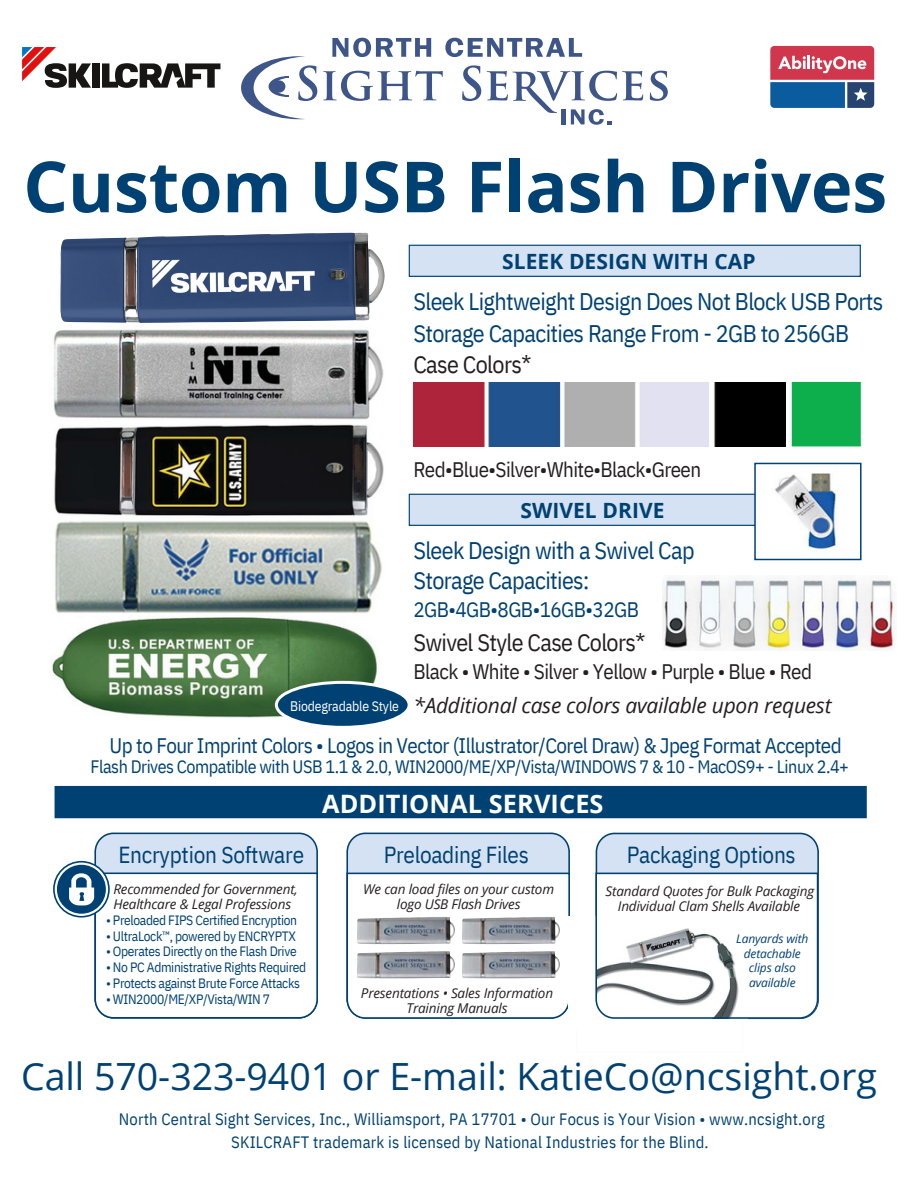
<style>
.page{position:relative;width:918px;height:1188px;background:#fff}
.page>*{position:absolute;margin:0;border:0;box-sizing:border-box;transform-origin:0 0}
.t1{font:700 70.65px "Open Sans";letter-spacing:-.005em;color:#004173}
.t2{font:37.5px "Open Sans";color:#004173}
.t3{font:700 25.35px "Open Sans";letter-spacing:.005em;color:#fff}
.t4{font:24px/30.3px "IBM Plex Sans Cond";letter-spacing:-.025em;color:#004173}
.t5{font:24px "IBM Plex Sans Cond";letter-spacing:-.025em;color:#231f20}
.t6{font:23.1px "IBM Plex Sans Cond";letter-spacing:-.015em;color:#004173}
.t7{font:21px "IBM Plex Sans Cond";letter-spacing:-.025em;color:#004173}
.t8{font:21px "IBM Plex Sans Cond";letter-spacing:-.025em;color:#231f20}
.t9{font:italic 21px "Open Sans";letter-spacing:-.015em;color:#231f20}
.t10{font:700 21px "Open Sans";letter-spacing:.005em;color:#004173}
.t11{font:18px "IBM Plex Sans Cond";letter-spacing:-.025em;color:#004173}
.t12{font:16.5px/22.5px "IBM Plex Sans Cond";letter-spacing:.01em;color:#004173;text-align:center}
.t13{font:13.8px "IBM Plex Sans Cond";letter-spacing:-.015em;color:#fff}
.t14{font:italic 13.5px/14.7px "Open Sans";letter-spacing:-.015em;color:#231f20;text-align:center}
.t15{font:13.5px "IBM Plex Sans Cond";letter-spacing:-.025em;color:#004173}
.t16{font:italic 12px/14.7px "Open Sans";letter-spacing:-.01em;color:#004173;text-align:center}
</style>
<div class="page">
<img style="left:52px;top:329px;width:332px;height:389px">
<div style="left:55px;top:786px;width:812px;height:32px;background:#004173"></div>
<svg style="left:409px;top:245px;width:452px;height:32px;background:#c5d7ea"></svg>
<svg style="left:770px;top:46px;width:105px;height:62px;background:#8c6183"></svg>
<img style="left:413px;top:382px;width:372px;height:64px">
<svg style="left:54px;top:862px;width:55px;height:55px"></svg>
<div style="left:57px;top:865px;width:49px;height:49px;background:#004173;border-radius:50%"></div>
<svg style="left:69px;top:833px;width:249px;height:186px"></svg>
<svg style="left:275px;top:681px;width:133px;height:45px"></svg>
<svg style="left:409px;top:463px;width:453px;height:97px"></svg>
<div style="left:792px;top:382px;width:69px;height:64px;background:#0caf4b"></div>
<img style="left:662px;top:577px;width:233px;height:74px">
<img style="left:769px;top:467px;width:77px;height:88px">
<div style="left:92px;top:63px;width:8px;height:25px;background:#171615"></div>
<svg style="left:22px;top:47px;width:69px;height:41px"></svg>
<svg style="left:102px;top:63px;width:119px;height:25px"></svg>
<svg style="left:332px;top:38px;width:99px;height:19px"></svg>
<svg style="left:445px;top:38px;width:137px;height:19px"></svg>
<svg style="left:323px;top:71px;width:120px;height:30px"></svg>
<svg style="left:462px;top:65px;width:19px;height:36px"></svg>
<svg style="left:650px;top:71px;width:18px;height:30px"></svg>
<svg style="left:487px;top:71px;width:156px;height:54px"></svg>
<svg style="left:241px;top:56px;width:76px;height:63px"></svg>
<img style="left:60px;top:233px;width:325px;height:90px">
<svg style="left:346px;top:833px;width:224px;height:186px"></svg>
<img style="left:569px;top:917px;width:1px;height:102px">
<svg style="left:595px;top:833px;width:224px;height:187px"></svg>
<p class="t1" style="left:23px;top:137px;width:866px">Custom USB Flash Drives</p>
<p class="t10" style="left:502px;top:246px;width:255px">SLEEK DESIGN WITH CAP</p>
<p class="t4" style="left:413px;top:286px;width:472px;line-height:31.5px">Sleek Lightweight Design Does Not Block USB Ports<br>Storage Capacities Range From - 2GB to 256GB</p>
<p class="t5" style="left:413px;top:349px;width:119px">Case Colors*</p>
<p class="t8" style="left:413px;top:455px;width:289px">Red•Blue•Silver•White•Black•Green</p>
<p class="t10" style="left:520px;top:496px;width:146px">SWIVEL DRIVE</p>
<p class="t4" style="left:413px;top:535px;width:283px">Sleek Design with a Swivel Cap<br>Storage Capacities:</p>
<p class="t5" style="left:413px;top:627px;width:233px">Swivel Style Case Colors*</p>
<p class="t7" style="left:413px;top:595px;width:227px">2GB•4GB•8GB•16GB•32GB</p>
<p class="t13" style="left:290px;top:697px;width:110px">Biodegradable Style</p>
<p class="t8" style="left:413px;top:657px;width:400px">Black • White • Silver • Yellow • Purple • Blue • Red</p>
<p class="t9" style="left:413px;top:691px;width:420px">*Additional case colors available upon request</p>
<p class="t7" style="left:110px;top:731px;width:734px">Up to Four Imprint Colors • Logos in Vector (Illustrator/Corel Draw) &amp; Jpeg Format Accepted</p>
<p class="t11" style="left:90px;top:755px;width:760px">Flash Drives Compatible with USB 1.1 &amp; 2.0, WIN2000/ME/XP/Vista/WINDOWS 7 &amp; 10 - MacOS9+ - Linux 2.4+</p>
<p class="t3" style="left:322px;top:786px;width:283px">ADDITIONAL SERVICES</p>
<p class="t6" style="left:118px;top:839px;width:187px">Encryption Software</p>
<p class="t6" style="left:384px;top:839px;width:147px">Preloading Files</p>
<p class="t6" style="left:627px;top:839px;width:170px">Packaging Options</p>
<p class="t14" style="left:113px;top:882px;width:186px;text-align:left">Recommended for Government,<br>Healthcare &amp; Legal Professions</p>
<p class="t15" style="left:106px;top:911px;width:193px">• Preloaded FIPS Certified Encryption</p>
<p class="t15" style="left:106px;top:927px;width:191px">• UltraLock™, powered by ENCRYPTX</p>
<p class="t15" style="left:106px;top:943px;width:192px">• Operates Directly on the Flash Drive</p>
<p class="t15" style="left:106px;top:958px;width:202px">• No PC Administrative Rights Required</p>
<p class="t15" style="left:106px;top:974px;width:196px">• Protects against Brute Force Attacks</p>
<p class="t15" style="left:106px;top:990px;width:166px">• WIN2000/ME/XP/Vista/WIN 7</p>
<p class="t14" style="left:363px;top:882px;width:192px">We can load files on your custom logo USB Flash Drives</p>
<p class="t14" style="left:606px;top:883px;width:210px">Standard Quotes for Bulk Packaging<br>Individual Clam Shells Available</p>
<p class="t14" style="left:361px;top:985px;width:194px">Presentations • Sales Information<br>Training Manuals</p>
<p class="t16" style="left:736px;top:931px;width:74px">Lanyards with detachable clips also available</p>
<p class="t2" style="left:21px;top:1050px;width:857px">Call 570-323-9401 or E-mail: KatieCo@ncsight.org</p>
<p class="t12" style="left:119px;top:1108px;width:707px">North Central Sight Services, Inc., Williamsport, PA 17701 • Our Focus is Your Vision • www.ncsight.org<br>SKILCRAFT trademark is licensed by National Industries for the Blind.</p>
</div>
